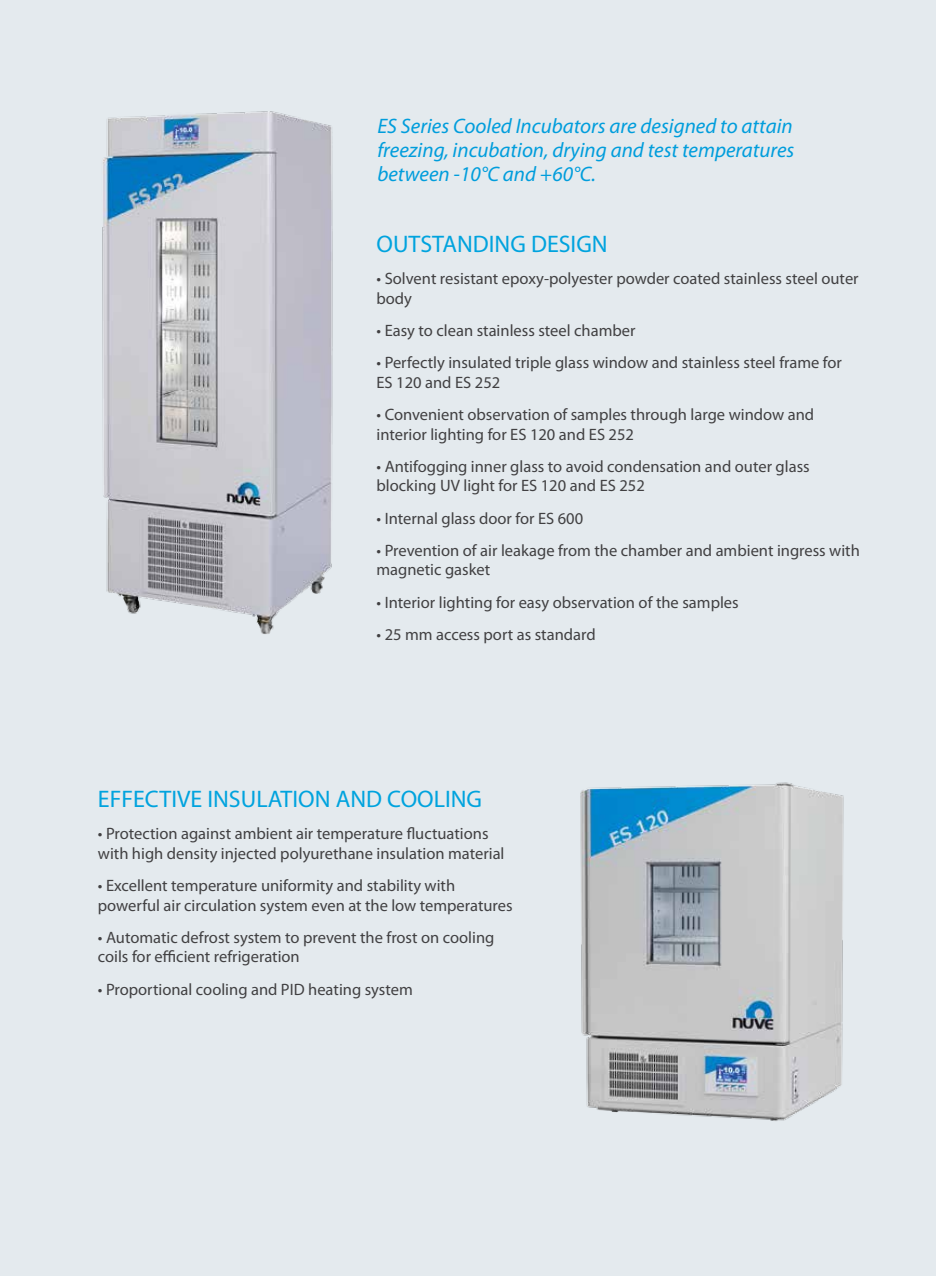
<style>
.page{position:relative;width:936px;height:1276px;background:#fff}
.page>*{position:absolute;margin:0;border:0;box-sizing:border-box;transform-origin:0 0}
.t1{font:24px "Myriad Pro";color:#00a3de}
.t2{font:italic 21px/24px "Myriad Pro";color:#009ddc;text-align:justify}
.t3{font:16.5px/19.5px "Myriad Pro";color:#414042}
</style>
<div class="page">
<div style="left:0;top:0;width:935px;height:1276px;background:#e4eaee"></div>
<img style="left:102px;top:111px;width:231px;height:523px">
<img style="left:580px;top:782px;width:264px;height:339px">
<p class="t2" style="left:377px;top:113px;width:418px">ES Series Cooled Incubators are designed to attain freezing, incubation, drying and test temperatures between -10°C and +60°C.</p>
<h1 class="t1" style="left:376px;top:229px;width:233px">OUTSTANDING DESIGN</h1>
<p class="t3" style="left:376px;top:269px;width:483px">• Solvent resistant epoxy-polyester powder coated stainless steel outer body</p>
<p class="t3" style="left:376px;top:320px;width:260px">• Easy to clean stainless steel chamber</p>
<p class="t3" style="left:376px;top:353px;width:467px">• Perfectly insulated triple glass window and stainless steel frame for<br>ES 120 and ES 252</p>
<p class="t3" style="left:376px;top:404px;width:439px">• Convenient observation of samples through large window and interior lighting for ES 120 and ES 252</p>
<p class="t3" style="left:376px;top:456px;width:434px">• Antifogging inner glass to avoid condensation and outer glass blocking UV light for ES 120 and ES 252</p>
<p class="t3" style="left:376px;top:508px;width:208px">• Internal glass door for ES 600</p>
<p class="t3" style="left:376px;top:540px;width:485px">• Prevention of air leakage from the chamber and ambient ingress with magnetic gasket</p>
<p class="t3" style="left:376px;top:592px;width:364px">• Interior lighting for easy observation of the samples</p>
<p class="t3" style="left:376px;top:624px;width:221px">• 25 mm access port as standard</p>
<h1 class="t1" style="left:98px;top:784px;width:386px">EFFECTIVE INSULATION AND COOLING</h1>
<p class="t3" style="left:98px;top:823px;width:408px">• Protection against ambient air temperature fluctuations with high density injected polyurethane insulation material</p>
<p class="t3" style="left:98px;top:875px;width:416px">• Excellent temperature uniformity and stability with powerful air circulation system even at the low temperatures</p>
<p class="t3" style="left:98px;top:927px;width:398px">• Automatic defrost system to prevent the frost on cooling coils for efficient refrigeration</p>
<p class="t3" style="left:98px;top:979px;width:316px">• Proportional cooling and PID heating system</p>
</div>
